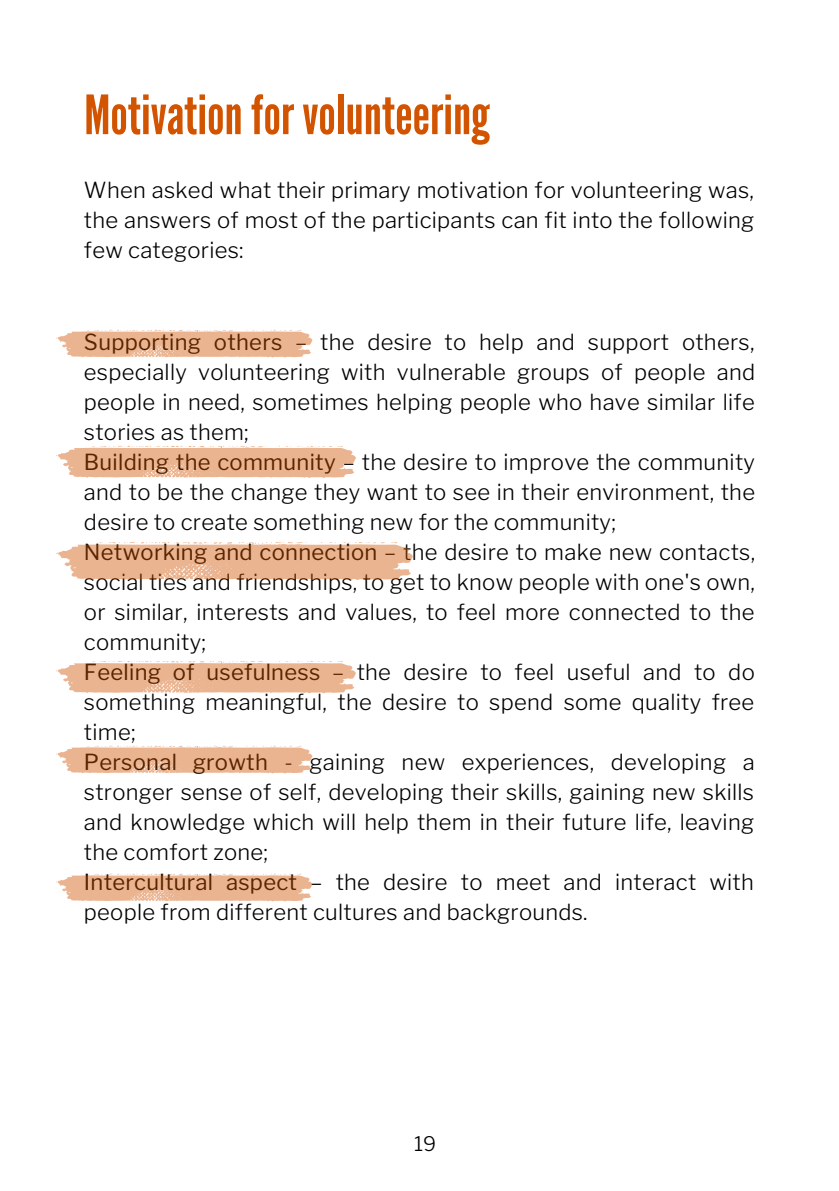
<style>
.page{position:relative;width:839px;height:1191px;background:#fff}
.page>*{position:absolute;margin:0;border:0;box-sizing:border-box;transform-origin:0 0}
.t1{font:54px "League Gothic";color:#d25400}
.t2{font:300 22px/30px "Libre Franklin";letter-spacing:.015em;color:#000;text-align:justify}
.t3{font:300 20px "Libre Franklin";color:#000}
.s1{font-weight:400}
</style>
<div class="page">
<svg style="left:56px;top:329px;width:256px;height:29px;background:#eec1a3"></svg>
<svg style="left:56px;top:445px;width:300px;height:33px;background:#eec0a2"></svg>
<svg style="left:56px;top:542px;width:357px;height:38px;background:#edbea0"></svg>
<svg style="left:56px;top:661px;width:300px;height:33px;background:#eec0a2"></svg>
<svg style="left:56px;top:745px;width:256px;height:29px;background:#eec1a3"></svg>
<svg style="left:56px;top:873px;width:256px;height:29px;background:#eec1a3"></svg>
<p class="t1" style="left:84px;top:84px;width:407px">Motivationfor volunteering</p>
<p class="t2" style="left:84px;top:175px;width:671px">When asked what their primary motivation for volunteering was, the answers of most of the participants can fit into the following few categories:</p>
<p class="t2" style="left:84px;top:327px;width:672px"><span class="s1">Supporting others</span> – the desire to help and support others, especially volunteering with vulnerable groups of people and people in need, sometimes helping people who have similar life stories as them;</p>
<p class="t2" style="left:84px;top:447px;width:672px"><span class="s1">Building the community</span> – the desire to improve the community and to be the change they want to see in their environment, the desire to create something new for the community;</p>
<p class="t2" style="left:84px;top:537px;width:672px"><span class="s1">Networking and connection</span> – the desire to make new contacts, social ties and friendships, to get to know people with one's own, or similar, interests and values, to feel more connected to the community;</p>
<p class="t2" style="left:84px;top:657px;width:672px"><span class="s1">Feeling of usefulness</span> – the desire to feel useful and to do something meaningful, the desire to spend some quality free time;</p>
<p class="t2" style="left:84px;top:747px;width:672px"><span class="s1">Personal growth</span> - gaining new experiences, developing a stronger sense of self, developing their skills, gaining new skills and knowledge which will help them in their future life, leaving the comfort zone;</p>
<p class="t2" style="left:84px;top:867px;width:671px"><span class="s1">Intercultural aspect</span> – the desire to meet and interact with people from different cultures and backgrounds.</p>
<p class="t3" style="left:414px;top:1132px;width:24px">19</p>
</div>
